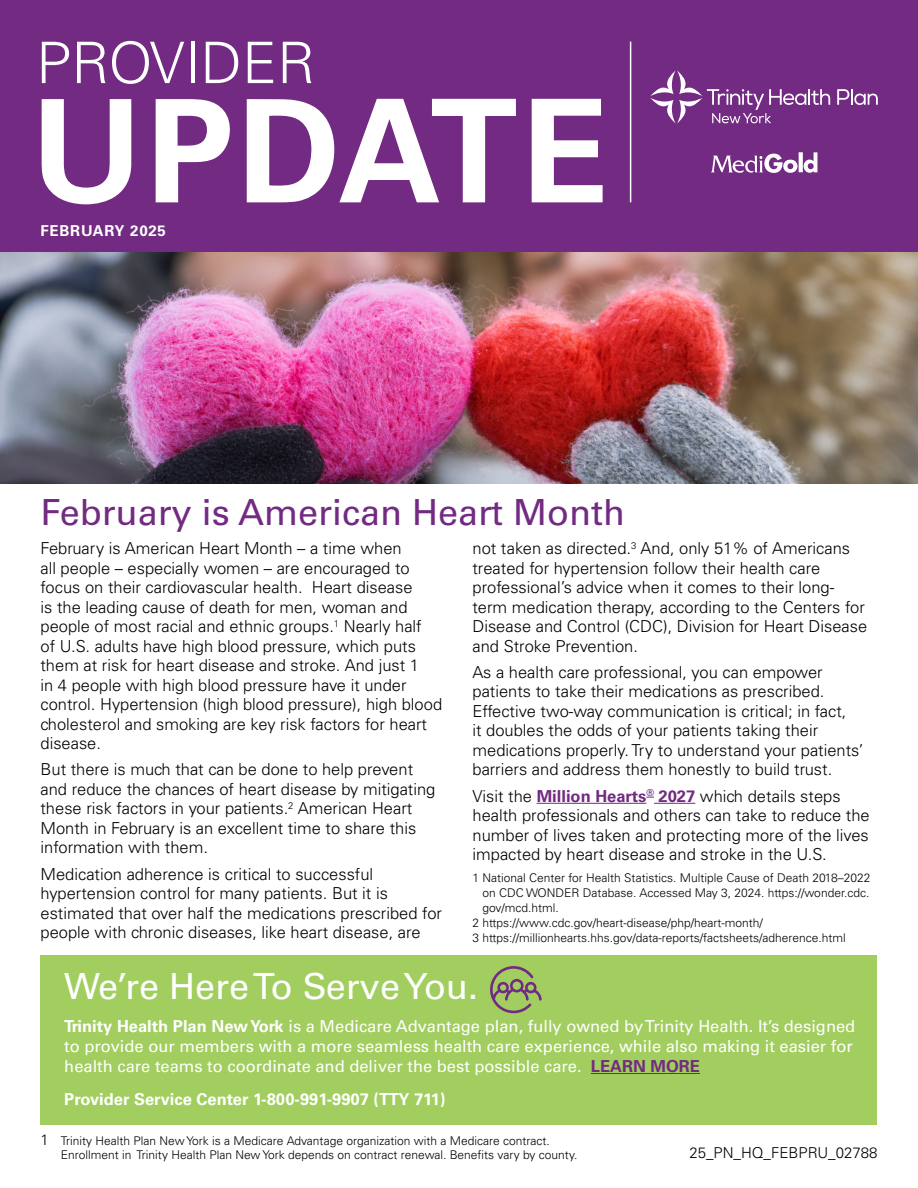
<style>
.page{position:relative;width:918px;height:1188px;background:#fff}
.page>*{position:absolute;margin:0;border:0;box-sizing:border-box;transform-origin:0 0}
.t1{font:700 143.25px "Univers LT Std";letter-spacing:.025em;color:#fff}
.t2{font:300 57.3px "Univers LT Std";color:#fff}
.t3{font:36px "Univers LT Std";color:#722a82}
.t4{font:36px "Univers LT Std";color:#fff}
.t5{font:300 16.5px/19.5px "Univers LT Std";color:#000}
.t6{font:16.5px/19.8px "Univers LT Std";color:#fff}
.t7{font:700 16.5px "Univers LT Std";color:#fff}
.t8{font:300 15px "Univers LT Std";color:#000}
.t9{font:700 15px "Univers LT Std";letter-spacing:.05em;color:#fff}
.t10{font:300 12px/14.4px "Univers LT Std";color:#000}
.s1{font-weight:700;color:#722a82}
.s2{font-weight:700}
.s3{font-size:15px}
</style>
<div class="page">
<div style="left:0;top:0;width:918px;height:253px;background:#722a82"></div>
<hr style="left:630px;top:42px;width:1px;height:160px;background:#fff">
<svg style="left:711px;top:152px;width:106px;height:21px"></svg>
<svg style="left:837px;top:89px;width:41px;height:16px"></svg>
<svg style="left:650px;top:70px;width:180px;height:54px"></svg>
<div style="left:40px;top:956px;width:838px;height:169px;background:#a1ce5e"></div>
<hr style="left:591px;top:1073px;width:109px;height:1px;background:#722a82">
<svg style="left:490px;top:966px;width:52px;height:47px"></svg>
<img style="left:0;top:253px;width:918px;height:231px">
<hr style="left:537px;top:803px;width:109px;height:1px;background:#722a82">
<hr style="left:654px;top:803px;width:41px;height:1px;background:#722a82">
<h2 class="t2" style="left:36px;top:28px;width:281px">PROVIDER</h2>
<h1 class="t1" style="left:31px;top:68px;width:579px">UPDATE</h1>
<p class="t9" style="left:40px;top:222px;width:127px">FEBRUARY 2025</p>
<h3 class="t3" style="left:40px;top:491px;width:586px">February is American Heart Month</h3>
<p class="t5" style="left:40px;top:539px;width:403px">February is American Heart Month – a time when<br>all people – especially women – are encouraged to focus on their cardiovascular health. Heart disease<br>is the leading cause of death for men, woman and people of most racial and ethnic groups.<sup>1</sup> Nearly half<br>of U.S. adults have high blood pressure, which puts them at risk for heart disease and stroke. And just 1<br>in 4 people with high blood pressure have it under control. Hypertension (high blood pressure), high blood cholesterol and smoking are key risk factors for heart disease.</p>
<p class="t5" style="left:41px;top:760px;width:396px">But there is much that can be done to help prevent and reduce the chances of heart disease by mitigating these risk factors in your patients.<sup>2</sup> American Heart Month in February is an excellent time to share this information with them.</p>
<p class="t5" style="left:41px;top:864px;width:403px">Medication adherence is critical to successful hypertension control for many patients. But it is estimated that over half the medications prescribed for people with chronic diseases, like heart disease, are</p>
<p class="t5" style="left:472px;top:539px;width:396px">not taken as directed.<sup>3</sup> And, only 51% of Americans treated for hypertension follow their health care professional’s advice when it comes to their long&shy;term medication therapy, according to the Centers for Disease and Control (CDC), Division for Heart Disease and Stroke Prevention.</p>
<p class="t5" style="left:473px;top:662px;width:392px">As a health care professional, you can empower patients to take their medications as prescribed.<br>Effective two-way communication is critical; in fact,<br>it doubles the odds of your patients taking their medications properly. Try to understand your patients’ barriers and address them honestly to build trust.</p>
<p class="t5" style="left:473px;top:786px;width:399px">Visit the <span class="s1">Million Hearts</span><sup>®</sup> <span class="s1">2027</span> which details steps health professionals and others can take to reduce the number of lives taken and protecting more of the lives impacted by heart disease and stroke in the U.S.</p>
<p class="t10" style="left:472px;top:870px;width:400px">1 National Center for Health Statistics. Multiple Cause of Death 2018–2022</p>
<p class="t10" style="left:483px;top:885px;width:388px">on CDC WONDER Database. Accessed May 3, 2024. https://wonder.cdc.</p>
<p class="t10" style="left:483px;top:900px;width:78px">gov/mcd.html.</p>
<p class="t10" style="left:472px;top:915px;width:292px">2 https://www.cdc.gov/heart-disease/php/heart-month/</p>
<p class="t10" style="left:472px;top:930px;width:375px">3 https://millionhearts.hhs.gov/data-reports/factsheets/adherence.html</p>
<h3 class="t4" style="left:64px;top:965px;width:415px">We’re Here To Serve You.</h3>
<p class="t6" style="left:64px;top:1017px;width:793px"><span class="s2">Trinity Health Plan New York</span> is a Medicare Advantage plan, fully owned by Trinity Health. It’s designed to provide our members with a more seamless health care experience, while also making it easier for health care teams to coordinate and deliver the best possible care. <span class="s1">LEARN MORE</span></p>
<p class="t7" style="left:64px;top:1090px;width:383px">Provider Service Center 1-800-991-9907 (TTY 711)</p>
<p class="t10" style="left:61px;top:1133px;width:518px;text-indent:-20px"><span class="s3">1</span> Trinity Health Plan New York is a Medicare Advantage organization with a Medicare contract.<br>Enrollment in Trinity Health Plan New York depends on contract renewal. Benefits vary by county.</p>
<p class="t8" style="left:689px;top:1143px;width:190px">25_PN_HQ_FEBPRU_02788</p>
</div>
